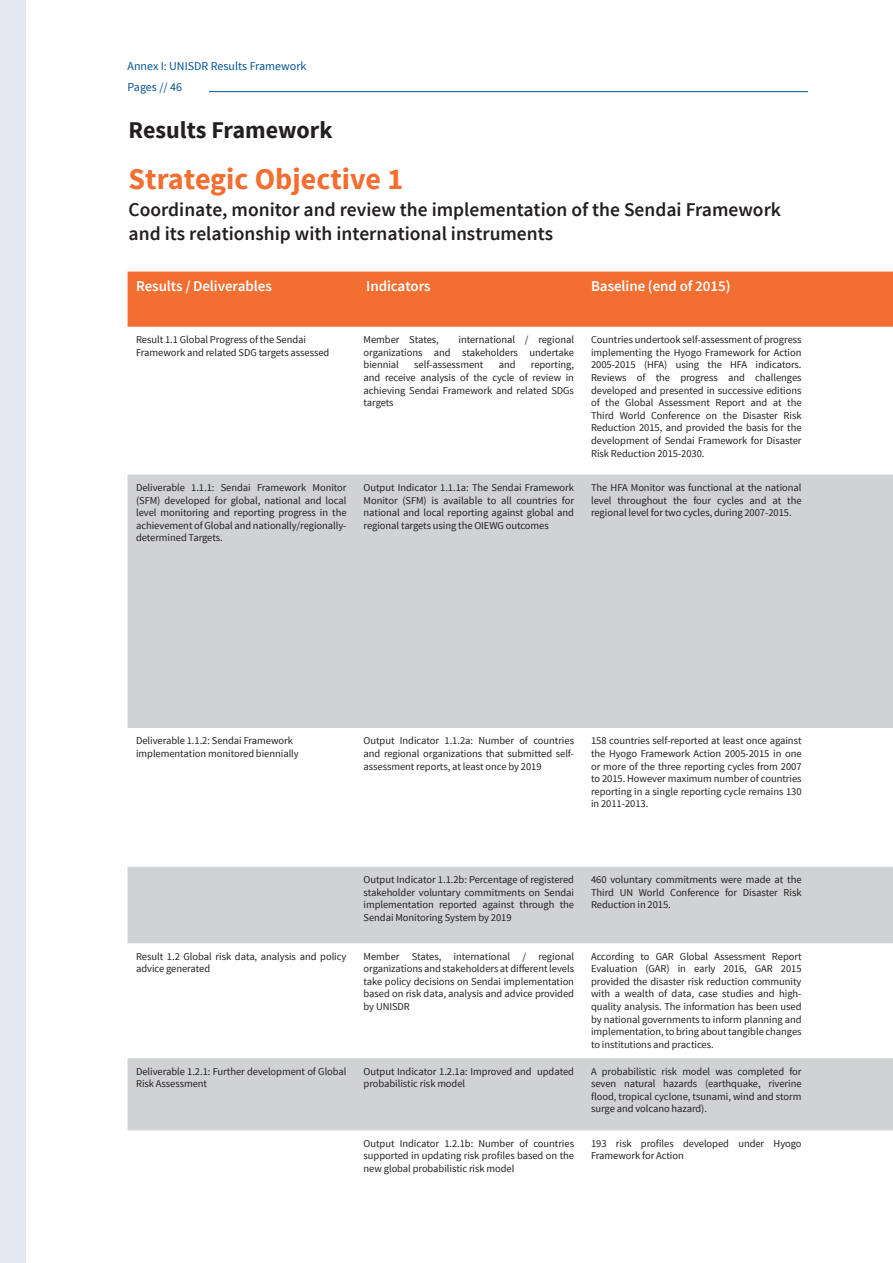
<style>
.page{position:relative;width:893px;height:1263px;background:#fff}
.page>*{position:absolute;margin:0;border:0;box-sizing:border-box;transform-origin:0 0}
.t1{font:700 30px "Source Sans Pro";color:#f36e31}
.t2{font:700 24px "Source Sans Pro";color:#231f20}
.t3{font:600 19.5px/23.4px "Source Sans Pro";color:#231f20}
.t4{font:600 15px "Source Sans Pro";letter-spacing:-.005em;color:#fff}
.t5{font:12px "Source Sans Pro";color:#005294}
.t6{font:10.5px/12.6px "Source Sans Pro";letter-spacing:-.005em;color:#231f20;text-align:justify}
</style>
<div class="page">
<div style="left:0;top:0;width:26px;height:1263px;background:#e5e8f3"></div>
<hr style="left:209px;top:91px;width:599px;height:1px;background:#005294">
<div style="left:128px;top:272px;width:765px;height:55px;background:#f36e31"></div>
<svg style="left:128px;top:474px;width:765px;height:656px;fill:#d1d2d4"></svg>
<p class="t5" style="left:128px;top:58px;width:180px">Annex I: UNISDR Results Framework</p>
<p class="t5" style="left:128px;top:80px;width:56px">Pages // 46</p>
<h2 class="t2" style="left:129px;top:115px;width:205px">Results Framework</h2>
<h1 class="t1" style="left:129px;top:160px;width:276px">Strategic Objective 1</h1>
<h3 class="t3" style="left:129px;top:198px;width:654px">Coordinate, monitor and review the implementation of the Sendai Framework and its relationship with international instruments</h3>
<h3 class="t4" style="left:136px;top:277px;width:137px">Results / Deliverables</h3>
<h3 class="t4" style="left:366px;top:277px;width:66px">Indicators</h3>
<h3 class="t4" style="left:591px;top:277px;width:141px">Baseline (end of 2015)</h3>
<p class="t6" style="left:136px;top:334px;width:195px">Result 1.1 Global Progress of the Sendai<br>Framework and related SDG targets assessed</p>
<p class="t6" style="left:364px;top:334px;width:77px">Member States,</p>
<p class="t6" style="left:364px;top:334px;width:212px;text-indent:95px">international / regional organizations and stakeholders undertake biennial</p>
<p class="t6" style="left:414px;top:359px;width:71px">self-assessment</p>
<p class="t6" style="left:499px;top:359px;width:18px">and</p>
<p class="t6" style="left:364px;top:359px;width:212px;text-indent:167px">reporting, and receive analysis of the cycle of review in achieving Sendai Framework and related SDGs targets</p>
<p class="t6" style="left:591px;top:334px;width:212px">Countries undertook self-assessment of progress implementing the Hyogo Framework for Action 2005-2015 (HFA) using the HFA indicators.<br>Reviews of the progress and challenges developed and presented in successive editions of the Global Assessment Report and at the Third World Conference on the Disaster Risk Reduction 2015, and provided the basis for the development of Sendai Framework for Disaster Risk Reduction 2015-2030.</p>
<p class="t6" style="left:136px;top:481px;width:212px">Deliverable 1.1.1: Sendai Framework Monitor (SFM) developed for global, national and local level monitoring and reporting progress in the achievement of Global and nationally/regionally&shy;determined Targets.</p>
<p class="t6" style="left:364px;top:481px;width:212px">Output Indicator 1.1.1a: The Sendai Framework Monitor (SFM) is available to all countries for national and local reporting against global and regional targets using the OIEWG outcomes</p>
<p class="t6" style="left:591px;top:481px;width:212px">The HFA Monitor was functional at the national level throughout the four cycles and at the regional level for two cycles, during 2007-2015.</p>
<p class="t6" style="left:136px;top:735px;width:164px">Deliverable 1.1.2: Sendai Framework implementation monitored biennially</p>
<p class="t6" style="left:364px;top:735px;width:212px">Output Indicator 1.1.2a: Number of countries and regional organizations that submitted self&shy;assessment reports, at least once by 2019</p>
<p class="t6" style="left:591px;top:735px;width:212px">158 countries self-reported at least once against the Hyogo Framework Action 2005-2015 in one or more of the three reporting cycles from 2007 to 2015. However maximum number of countries reporting in a single reporting cycle remains 130 in 2011-2013.</p>
<p class="t6" style="left:364px;top:873px;width:212px">Output Indicator 1.1.2b: Percentage of registered stakeholder voluntary commitments on Sendai implementation reported against through the Sendai Monitoring System by 2019</p>
<p class="t6" style="left:591px;top:873px;width:212px">460 voluntary commitments were made at the Third UN World Conference for Disaster Risk Reduction in 2015.</p>
<p class="t6" style="left:136px;top:950px;width:212px">Result 1.2 Global risk data, analysis and policy advice generated</p>
<p class="t6" style="left:364px;top:950px;width:212px">Member States, international / regional organizations and stakeholders at different levels take policy decisions on Sendai implementation based on risk data, analysis and advice provided by UNISDR</p>
<p class="t6" style="left:591px;top:950px;width:212px">According to GAR Global Assessment Report Evaluation (GAR) in early 2016, GAR 2015 provided the disaster risk reduction community with a wealth of data, case studies and high&shy;quality analysis. The information has been used by national governments to inform planning and implementation, to bring about tangible changes to institutions and practices.</p>
<p class="t6" style="left:136px;top:1065px;width:212px">Deliverable 1.2.1: Further development of Global<br>Risk Assessment</p>
<p class="t6" style="left:364px;top:1065px;width:212px">Output Indicator 1.2.1a: Improved and updated probabilistic risk model</p>
<p class="t6" style="left:591px;top:1065px;width:212px">A probabilistic risk model was completed for seven natural hazards (earthquake, riverine flood, tropical cyclone, tsunami, wind and storm surge and volcano hazard).</p>
<p class="t6" style="left:364px;top:1137px;width:212px">Output Indicator 1.2.1b: Number of countries supported in updating risk profiles based on the new global probabilistic risk model</p>
<p class="t6" style="left:591px;top:1137px;width:212px">193 risk profiles developed under Hyogo<br>Framework for Action</p>
</div>
